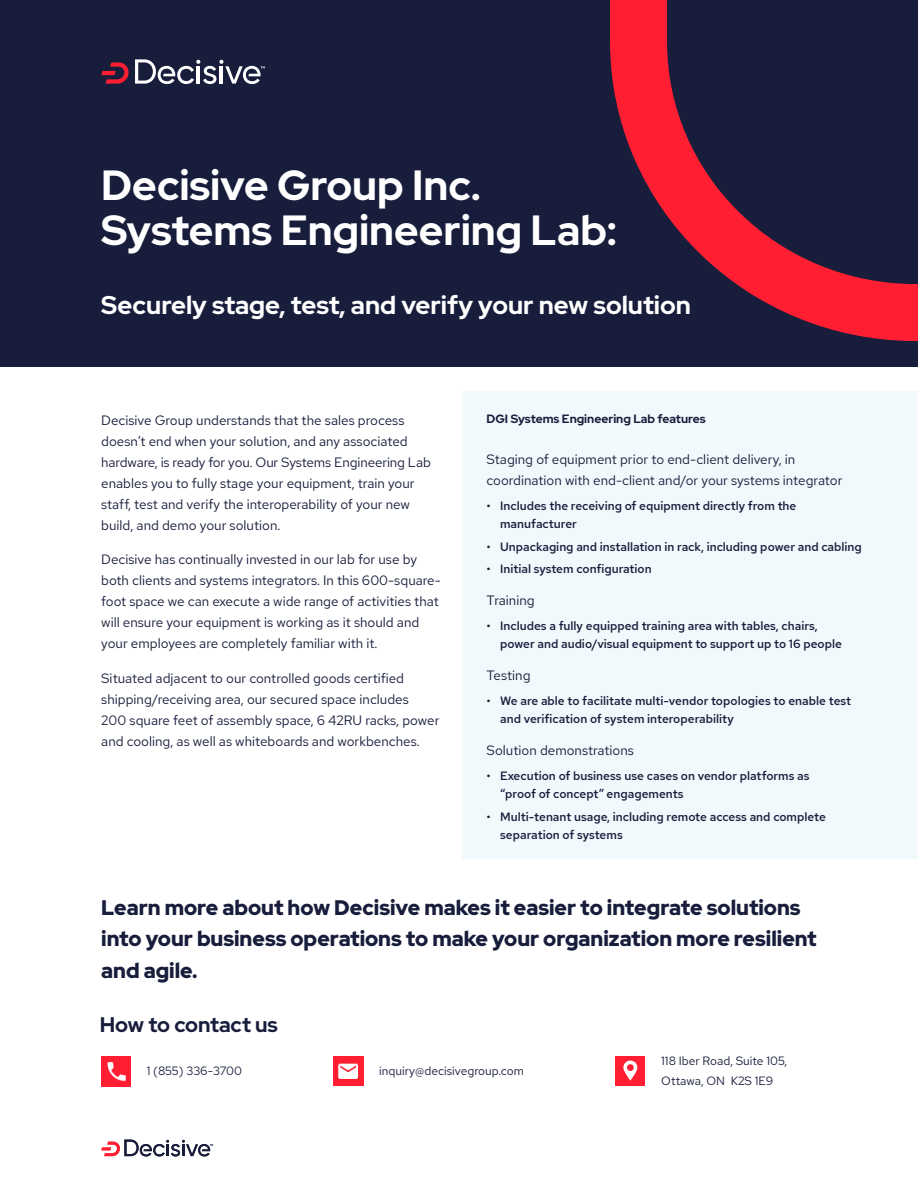
<style>
.page{position:relative;width:918px;height:1188px;background:#fff}
.page>*{position:absolute;margin:0;border:0;box-sizing:border-box;transform-origin:0 0}
.Main_Title{font:700 42px/45px "Red Hat Display";color:#fff}
.Main_Title-2{font:700 25.5px "Red Hat Display";color:#fff}
.Sub_Title{font:900 21px/31.5px "Red Hat Display";color:#171d3b}
.Sub_Title-2{font:700 21px "Red Hat Display";color:#171d3b}
.Body{font:13.5px/21px "Red Hat Text";color:#171d3b}
.t1{font:500 12px/18px "Red Hat Text";color:#171d3b}
.Body-2{font:12px/19.5px "Red Hat Text";color:#171d3b}
.Sub_Title-3{font:700 12px "Red Hat Display";color:#171d3b}
.s1{color:#231f20}
</style>
<div class="page">
<div style="left:462px;top:391px;width:456px;height:468px;background:#f2f9fc"></div>
<div style="left:0;top:0;width:918px;height:367px;background:#171d3b"></div>
<svg style="left:135px;top:59px;width:130px;height:25px"></svg>
<svg style="left:101px;top:62px;width:28px;height:22px"></svg>
<svg style="left:101px;top:1140px;width:112px;height:16px"></svg>
<svg style="left:610px;top:0;width:308px;height:342px"></svg>
<img style="left:334px;top:1056px;width:29px;height:30px">
<img style="left:101px;top:1057px;width:30px;height:29px">
<div style="left:616px;top:1056px;width:29px;height:29px;background:#ff1e32"></div>
<svg style="left:623px;top:1060px;width:15px;height:21px"></svg>
<p class="Main_Title" style="left:101px;top:163px;width:517px">Decisive Group Inc.<br>Systems Engineering Lab:</p>
<p class="Main_Title-2" style="left:101px;top:289px;width:591px">Securely stage, test, and verify your new solution</p>
<p class="Body" style="left:101px;top:409px;width:331px">Decisive Group understands that the sales process doesn’t end when your solution, and any associated hardware, is ready for you. Our Systems Engineering Lab enables you to fully stage your equipment, train your staff, test and verify the interoperability of your new build, and demo your solution.</p>
<p class="Body" style="left:101px;top:549px;width:341px">Decisive has continually invested in our lab for use by both clients and systems integrators. In this 600-square&shy;foot space we can execute a wide range of activities that will ensure your equipment is working as it should and your employees are completely familiar with it.</p>
<p class="Body" style="left:101px;top:667px;width:340px">Situated adjacent to our controlled goods certified shipping/receiving area, our secured space includes<br>200 square feet of assembly space, 6 42RU racks, power and cooling, as well as whiteboards and workbenches.</p>
<p class="Sub_Title-3" style="left:487px;top:411px;width:221px">DGI Systems Engineering Lab features</p>
<p class="Body" style="left:487px;top:449px;width:357px">Staging of equipment prior to end-client delivery, in coordination with end-client and/or your systems integrator</p>
<p class="t1" style="left:500px;top:497px;width:298px;text-indent:-14px"><span class="s1">•</span> Includes the receiving of equipment directly from the manufacturer</p>
<p class="t1" style="left:487px;top:537px;width:377px"><span class="s1">•</span> Unpackaging and installation in rack, including power and cabling</p>
<p class="t1" style="left:487px;top:560px;width:167px"><span class="s1">•</span> Initial system configuration</p>
<p class="Body" style="left:487px;top:590px;width:50px">Training</p>
<p class="t1" style="left:500px;top:617px;width:343px;text-indent:-14px"><span class="s1">•</span> Includes a fully equipped training area with tables, chairs, power and audio/visual equipment to support up to 16 people</p>
<p class="Body" style="left:487px;top:665px;width:45px">Testing</p>
<p class="t1" style="left:500px;top:692px;width:353px;text-indent:-14px"><span class="s1">•</span> We are able to facilitate multi-vendor topologies to enable test and verification of system interoperability</p>
<p class="Body" style="left:487px;top:740px;width:149px">Solution demonstrations</p>
<p class="t1" style="left:500px;top:767px;width:311px;text-indent:-14px"><span class="s1">•</span> Execution of business use cases on vendor platforms as “proof of concept” engagements</p>
<p class="t1" style="left:500px;top:807px;width:327px;text-indent:-14px"><span class="s1">•</span> Multi-tenant usage, including remote access and complete separation of systems</p>
<p class="Sub_Title" style="left:101px;top:891px;width:717px">Learn more about how Decisive makes it easier to integrate solutions into your business operations to make your organization more resilient and agile.</p>
<p class="Sub_Title-2" style="left:100px;top:1011px;width:180px">How to contact us</p>
<p class="Body-2" style="left:147px;top:1061px;width:97px">1 (855) 336-3700</p>
<p class="Body-2" style="left:661px;top:1051px;width:127px">118 Iber Road, Suite 105,<br>Ottawa, ON K2S 1E9</p>
<p class="Body-2" style="left:379px;top:1060px;width:146px">inquiry@decisivegroup.com</p>
</div>
